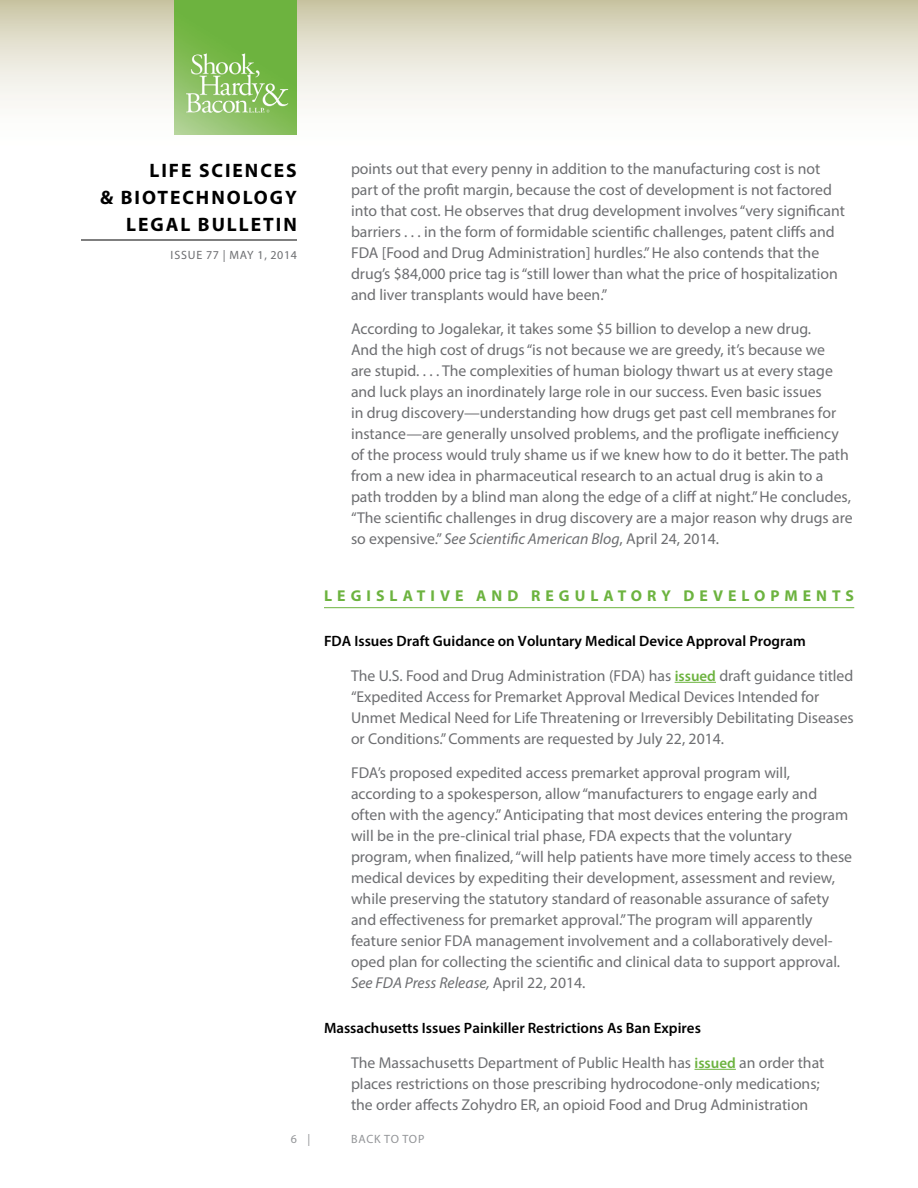
<style>
.page{position:relative;width:918px;height:1188px;background:#fff}
.page>*{position:absolute;margin:0;border:0;box-sizing:border-box;transform-origin:0 0}
.t1{font:700 19.5px "Myriad Pro";letter-spacing:.1em;color:#000}
.t2{font:15.75px/21px "Myriad Pro";color:#6d6e71}
.t3{font:700 15.75px "Myriad Pro";letter-spacing:.32em;color:#6cb33f}
.t4{font:600 15px "Myriad Pro";color:#000}
.t5{font:12px "Myriad Pro";letter-spacing:.055em;color:#6d6e71}
.t6{font:12px "Myriad Pro";color:#939598}
.s1{font-style:italic}
.s2{font-weight:600;font-size:15px;color:#6cb33f}
</style>
<div class="page">
<svg style="left:0;top:0;width:918px;height:135px"></svg>
<hr style="left:81px;top:240px;width:216px;height:1px;background:#000">
<img style="left:175px;top:0;width:122px;height:135px">
<hr style="left:324px;top:607px;width:530px;height:1px;background:#6cb33f">
<hr style="left:675px;top:682px;width:41px;height:1px;background:#6cb33f">
<hr style="left:695px;top:1069px;width:41px;height:1px;background:#6cb33f">
<p class="t1" style="left:150px;top:157px;width:149px">LIFE SCIENCES</p>
<p class="t1" style="left:100px;top:184px;width:198px">&amp; BIOTECHNOLOGY</p>
<p class="t1" style="left:126px;top:211px;width:13px">LEG</p>
<p class="t1" style="left:166px;top:211px;width:73px">AL BULLE</p>
<p class="t1" style="left:263px;top:211px;width:23px">TIN</p>
<p class="t5" style="left:171px;top:248px;width:128px">Issue 77 | MAY 1, 2014</p>
<p class="t2" style="left:351px;top:158px;width:495px">points out that every penny in addition to the manufacturing cost is not part of the profit margin, because the cost of development is not factored into that cost. He observes that drug development involves “very significant barriers . . . in the form of formidable scientific challenges, patent cliffs and FDA [Food and Drug Administration] hurdles.” He also contends that the drug’s $84,000 price tag is “still lower than what the price of hospitalization and liver transplants would have been.”</p>
<p class="t2" style="left:351px;top:318px;width:503px">According to Jogalekar, it takes some $5 billion to develop a new drug.<br>And the high cost of drugs “is not because we are greedy, it’s because we<br>are stupid. . . . The complexities of human biology thwart us at every stage and luck plays an inordinately large role in our success. Even basic issues<br>in drug discovery—understanding how drugs get past cell membranes for instance—are generally unsolved problems, and the profligate inefficiency of the process would truly shame us if we knew how to do it better. The path from a new idea in pharmaceutical research to an actual drug is akin to a path trodden by a blind man along the edge of a cliff at night.” He concludes, “The scientific challenges in drug discovery are a major reason why drugs are so expensive.” <span class="s1">See Scientific American Blog</span>, April 24, 2014.</p>
<p class="t3" style="left:324px;top:586px;width:294px">LEGISLAT IVE A ND REGU LATO</p>
<p class="t3" style="left:647px;top:586px;width:208px">RY DEVELOP MENT S</p>
<p class="t4" style="left:324px;top:632px;width:483px">FDA Issues Draft Guidance on Voluntary Medical Device Approval Program</p>
<p class="t2" style="left:351px;top:665px;width:504px">The U.S. Food and Drug Administration (FDA) has <span class="s2">issued</span> draft guidance titled “Expedited Access for Premarket Approval Medical Devices Intended for Unmet Medical Need for Life Threatening or Irreversibly Debilitating Diseases or Conditions.” Comments are requested by July 22, 2014.</p>
<p class="t2" style="left:351px;top:762px;width:503px">FDA’s proposed expedited access premarket approval program will, according to a spokesperson, allow “manufacturers to engage early and often with the agency.” Anticipating that most devices entering the program will be in the pre-clinical trial phase, FDA expects that the voluntary program, when finalized, “will help patients have more timely access to these medical devices by expediting their development, assessment and review, while preserving the statutory standard of reasonable assurance of safety and effectiveness for premarket approval.” The program will apparently feature senior FDA management involvement and a collaboratively devel&shy;oped plan for collecting the scientific and clinical data to support approval.<br><span class="s1">See FDA Press Release,</span> April 22, 2014.</p>
<p class="t4" style="left:324px;top:1019px;width:378px">Massachusetts Issues Painkiller Restrictions As Ban Expires</p>
<p class="t2" style="left:351px;top:1052px;width:475px">The Massachusetts Department of Public Health has <span class="s2">issued</span> an order that places restrictions on those prescribing hydrocodone-only medications; the order affects Zohydro ER, an opioid Food and Drug Administration</p>
<p class="t6" style="left:291px;top:1132px;width:21px">6 |</p>
<p class="t6" style="left:351px;top:1132px;width:9px">back</p>
<p class="t6" style="left:384px;top:1132px;width:27px">to top</p>
</div>
